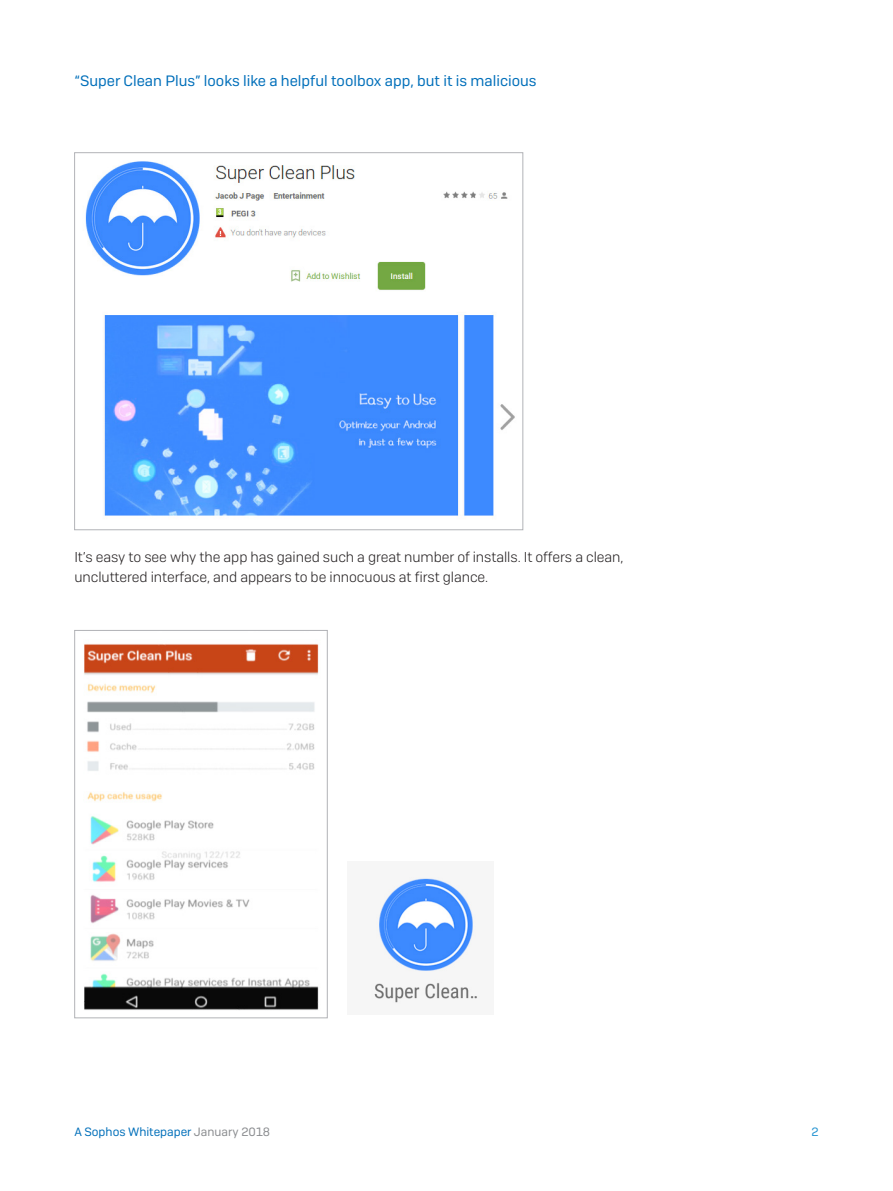
<style>
.page{position:relative;width:893px;height:1191px;background:#fff}
.page>*{position:absolute;margin:0;border:0;box-sizing:border-box;transform-origin:0 0}
.t1{font:15px "Sophos Sans";color:#006fba}
.Body_Copy{font:300 14.25px/19.5px "Sophos Sans";letter-spacing:-.005em;color:#231f20}
.t2{font:12px "Sophos Sans";color:#006fba}
.t3{font:12px "Sophos Sans";color:#2393d1}
.s1{color:#8a8c8f}
</style>
<div class="page">
<img style="left:85px;top:161px;width:430px;height:355px">
<img style="left:372px;top:877px;width:108px;height:126px">
<img style="left:84px;top:643px;width:235px;height:367px">
<div style="left:74px;top:630px;width:254px;height:388px;border:1px solid #b2b3b7"></div>
<p class="t1" style="left:74px;top:72px;width:464px">“Super Clean Plus” looks like a helpful toolbox app, but it is malicious</p>
<p class="Body_Copy" style="left:74px;top:547px;width:551px">It’s easy to see why the app has gained such a great number of installs. It offers a clean, uncluttered interface, and appears to be innocuous at first glance.</p>
<p class="t2" style="left:74px;top:1124px;width:197px">A Sophos Whitepaper <span class="s1">January 2018</span></p>
<p class="t3" style="left:811px;top:1124px;width:9px">2</p>
</div>
